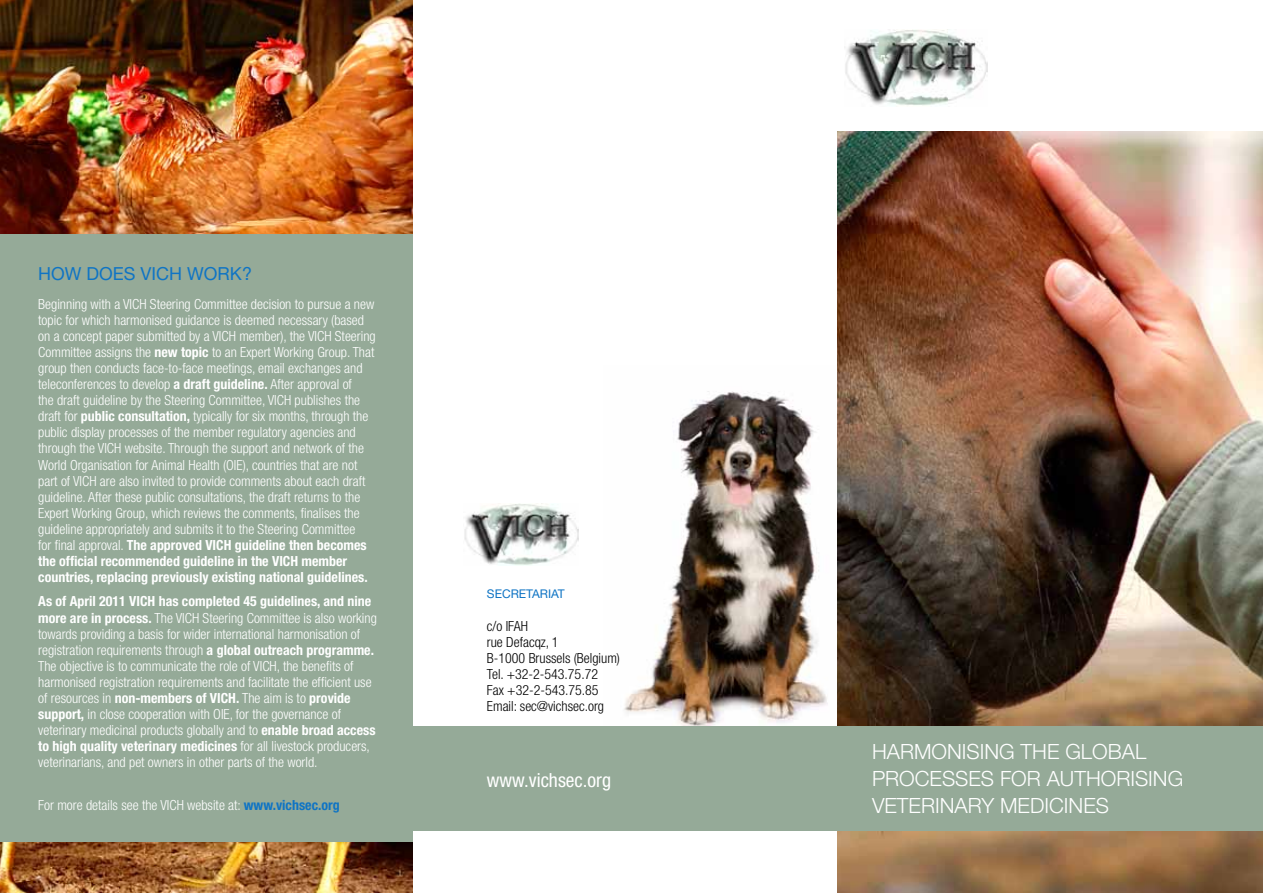
<style>
.page{position:relative;width:1263px;height:893px;background:#fff}
.page>*{position:absolute;margin:0;border:0;box-sizing:border-box;transform-origin:0 0}
.t1{font:300 21px/27px "Helvetica Neue LT Std";color:#fff}
.t2{font:condensed 19.5px "Helvetica Neue LT Std";color:#fff}
.t3{font:18px "Helvetica Neue LT Std";color:#0f74c4}
.t4{font:300 condensed 13.95px/16px "Helvetica Neue LT Std";color:#fff}
.t5{font:300 condensed 13.95px/16px "Helvetica Neue LT Std";color:#000}
.t6{font:12px "Helvetica Neue LT Std";color:#0f74c4}
.s1{font-weight:700}
.s2{font-weight:700;color:#0f74c4}
</style>
<div class="page">
<img style="left:604px;top:366px;width:234px;height:361px">
<img style="left:838px;top:831px;width:425px;height:62px">
<img style="left:838px;top:132px;width:425px;height:595px">
<div style="left:412px;top:727px;width:851px;height:104px;background:#95aa98"></div>
<div style="left:0;top:0;width:412px;height:893px;background:#95aa98"></div>
<img style="left:844px;top:30px;width:143px;height:76px">
<img style="left:464px;top:504px;width:114px;height:61px">
<img style="left:0;top:0;width:412px;height:234px">
<img style="left:0;top:843px;width:412px;height:50px">
<p class="t3" style="left:38px;top:263px;width:215px">HOW DOES VIC H WORK?</p>
<p class="t4" style="left:38px;top:296px;width:339px">Beginning with a VICH Steering Committee decision to pursue a new topic for which harmonised guidance is deemed necessary (based on a concept paper submitted by a VICH member), the VICH Steering Committee assigns the <span class="s1">new topic</span> to an Expert Working Group. That group then conducts face-to-face meetings, email exchanges and teleconferences to develop <span class="s1">a draft guideline.</span> After approval of<br>the draft guideline by the Steering Committee, VICH publishes the draft for <span class="s1">public consultation,</span> typically for six months, through the public display processes of the member regulatory agencies and through the VICH website. Through the support and network of the World Organisation for Animal Health (OIE), countries that are not part of VICH are also invited to provide comments about each draft guideline. After these public consultations, the draft returns to the Expert Working Group, which reviews the comments, finalises the guideline appropriately and submits it to the Steering Committee<br>for final approval. <span class="s1">The approved VICH guideline then becomes the official recommended guideline in the VICH member countries, replacing previously existing national guidelines.</span></p>
<p class="t4" style="left:38px;top:593px;width:340px"><span class="s1">As of April 2011 VICH has completed 45 guidelines, and nine more are in process.</span> The VICH Steering Committee is also working towards providing a basis for wider international harmonisation of registration requirements through <span class="s1">a global outreach programme.<br></span>The objective is to communicate the role of VICH, the benefits of harmonised registration requirements and facilitate the efficient use of resources in <span class="s1">non-members of VICH.</span> The aim is to <span class="s1">provide support,</span> in close cooperation with OIE, for the governance of veterinary medicinal products globally and to <span class="s1">enable broad access to high quality veterinary medicines</span> for all livestock producers, veterinarians, and pet owners in other parts of the world.</p>
<p class="t6" style="left:487px;top:586px;width:79px">SECRETARIAT</p>
<p class="t5" style="left:487px;top:618px;width:135px">c/o IFAH<br>rue Defacqz, 1<br>B-1000 Brussels (Belgium)<br>Tel. +32-2-543.75.72<br>Fax +32-2-543.75.85<br>Email: sec@vichsec.org</p>
<h2 class="t2" style="left:487px;top:768px;width:126px">www.vichsec.org</h2>
<h1 class="t1" style="left:872px;top:738px;width:313px">HARMONISING THE GLOBAL<br>PROCESSES FOR AUTHORISING</h1>
<p class="t4" style="left:38px;top:797px;width:303px">For more details see the VICH website at: <span class="s2">www.vichsec.org</span></p>
<h1 class="t1" style="left:872px;top:792px;width:239px">VETERINARY MEDICINES</h1>
</div>
